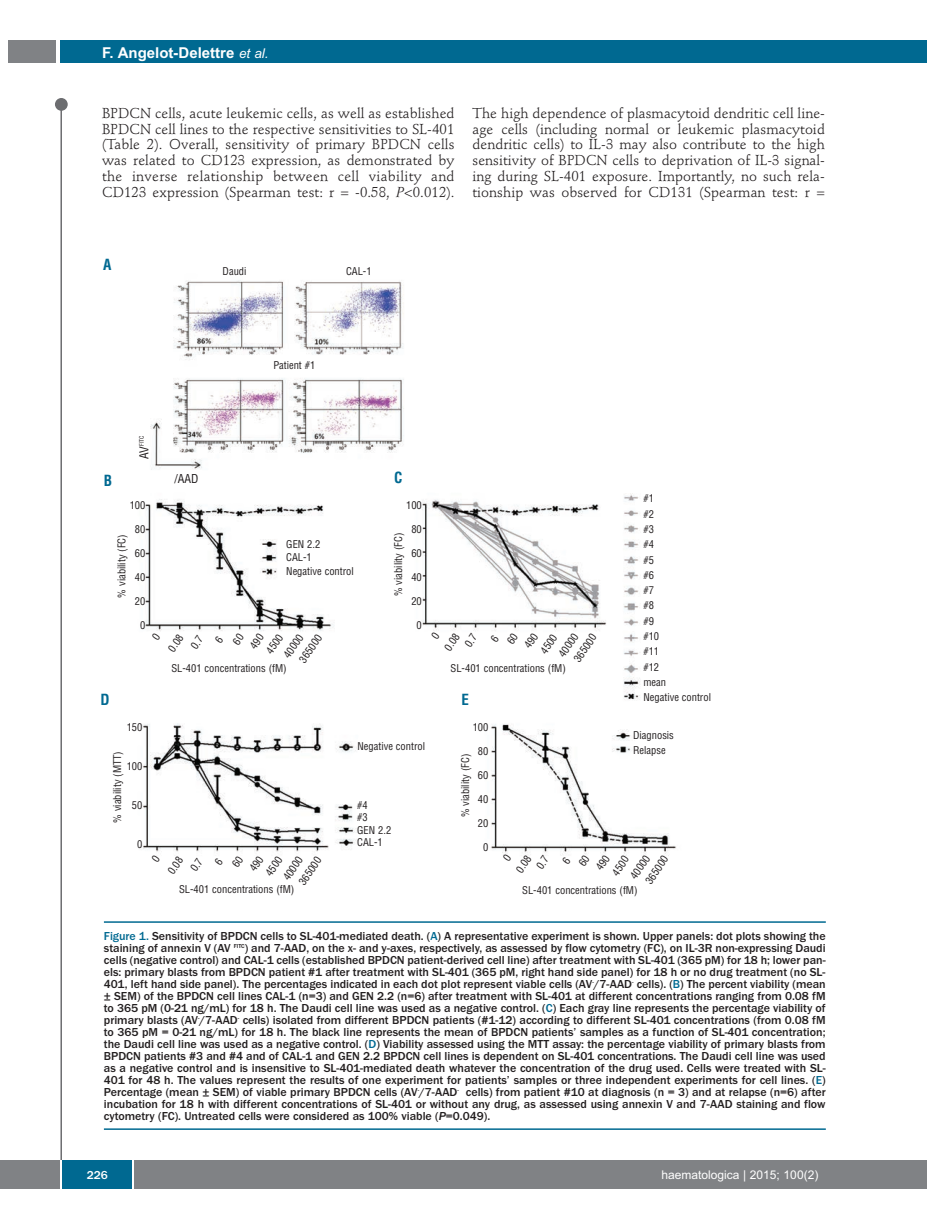
<style>
.page{position:relative;width:927px;height:1225px;background:#fff}
.page>*{position:absolute;margin:0;border:0;box-sizing:border-box;transform-origin:0 0}
.t1{font:700 15px "Arial";color:#fff}
.t2{font:700 condensed 15px "Helvetica";color:#006991}
.t3{font:14.25px/15.9px "Stempel Schneidler";letter-spacing:.005em;color:#231f20;text-align:justify}
.t4{font:500 12px/12px "Franklin Gothic";color:#231f20;text-align:justify}
.t5{font:12px "Arial";color:#fff}
.t6{font:condensed 12px "Helvetica";color:#231f20}
.t7{font:500 12px "Franklin Gothic";color:#fff}
.t8{font:condensed 10.5px/15.3px "Helvetica";color:#231f20}
.t9{font:condensed 6px "Helvetica";color:#231f20}
.s1{font-weight:400;font-style:italic;font-size:13.5px}
.s2{font-style:italic}
.s3{font-size:12px}
.s4{color:#006991}
</style>
<div class="page">
<div style="left:911px;top:40px;width:16px;height:22px;background:#006991"></div>
<div style="left:910px;top:1160px;width:17px;height:28px;background:#808285"></div>
<div style="left:55px;top:98px;width:13px;height:13px;background:#6c6d70;border-radius:50%"></div>
<hr style="left:60px;top:101px;width:2px;height:1061px;background:#6c6d70">
<div style="left:60px;top:40px;width:852px;height:22px;background:#006991"></div>
<div style="left:9px;top:40px;width:47px;height:22px;background:#808285"></div>
<div style="left:0;top:1160px;width:911px;height:28px;background:#808285"></div>
<div style="left:62px;top:1160px;width:71px;height:28px;background:#006991"></div>
<hr style="left:60px;top:1160px;width:2px;height:28px;background:#fff">
<svg style="left:133px;top:1160px;width:1px;height:28px"></svg>
<img style="left:139px;top:280px;width:537px;height:576px">
<hr style="left:104px;top:921px;width:722px;height:1px;background:#006991">
<hr style="left:104px;top:1128px;width:722px;height:2px;background:#006991">
<svg style="left:190px;top:635px;width:14px;height:14px"></svg>
<svg style="left:215px;top:635px;width:9px;height:8px"></svg>
<svg style="left:232px;top:633px;width:32px;height:17px"></svg>
<svg style="left:464px;top:633px;width:14px;height:14px"></svg>
<svg style="left:490px;top:634px;width:9px;height:8px"></svg>
<svg style="left:506px;top:632px;width:12px;height:13px"></svg>
<svg style="left:524px;top:632px;width:15px;height:17px"></svg>
<svg style="left:536px;top:855px;width:13px;height:1px"></svg>
<svg style="left:578px;top:854px;width:32px;height:2px"></svg>
<svg style="left:232px;top:855px;width:32px;height:1px"></svg>
<p class="t1" style="left:102px;top:44px;width:168px">F. Angelot-Delettre <span class="s1">et al.</span></p>
<p class="t3" style="left:102px;top:106px;width:354px">BPDCN cells, acute leukemic cells, as well as established BPDCN cell lines to the respective sensitivities to SL-401 (Table 2). Overall, sensitivity of primary BPDCN cells was related to CD123 expression, as demonstrated by the inverse relationship between cell viability and CD123 expression (Spearman test: r = -0.58, <span class="s2">P</span>&lt;0.012).</p>
<p class="t3" style="left:472px;top:106px;width:354px">The high dependence of plasmacytoid dendritic cell line&shy;age cells (including normal or leukemic plasmacytoid dendritic cells) to IL-3 may also contribute to the high sensitivity of BPDCN cells to deprivation of IL-3 signal&shy;ing during SL-401 exposure. Importantly, no such rela&shy;tionship was observed for CD131 (Spearman test: r =</p>
<p class="t2" style="left:103px;top:256px;width:10px">A</p>
<p class="t9" style="left:138px;top:459px;width:25px;rotate:-90deg"><span class="s3">AV</span>FITC</p>
<p class="t8" style="left:223px;top:263px;width:25px">Daudi</p>
<p class="t8" style="left:346px;top:264px;width:27px">CAL-1</p>
<p class="t8" style="left:273px;top:357px;width:43px">Patient #1</p>
<p class="t2" style="left:104px;top:472px;width:10px">B</p>
<p class="t2" style="left:394px;top:469px;width:10px">C</p>
<p class="t6" style="left:175px;top:472px;width:25px">/AAD</p>
<p class="t8" style="left:643px;top:491px;width:69px">#1<br>#2<br>#3<br>#4<br>#5<br>#6<br>#7<br>#8<br>#9<br>#10<br>#11<br>#12<br>mean<br>Negative control</p>
<p class="t8" style="left:633px;top:727px;width:42px">Diagnosis<br>Relapse</p>
<p class="t8" style="left:406px;top:497px;width:17px">100</p>
<p class="t8" style="left:411px;top:521px;width:12px">80</p>
<p class="t8" style="left:411px;top:545px;width:12px">60</p>
<p class="t8" style="left:411px;top:569px;width:12px">40</p>
<p class="t8" style="left:411px;top:593px;width:12px">20</p>
<p class="t8" style="left:417px;top:617px;width:7px">0</p>
<p class="t8" style="left:130px;top:498px;width:17px">100</p>
<p class="t8" style="left:135px;top:522px;width:12px">80</p>
<p class="t8" style="left:135px;top:546px;width:12px">60</p>
<p class="t8" style="left:135px;top:570px;width:12px">40</p>
<p class="t8" style="left:135px;top:594px;width:12px">20</p>
<p class="t8" style="left:140px;top:618px;width:7px">0</p>
<p class="t8" style="left:114px;top:597px;width:65px;rotate:-90deg">% viability (FC)</p>
<p class="t8" style="left:391px;top:596px;width:65px;rotate:-90deg">% viability (FC)</p>
<p class="t8" style="left:286px;top:537px;width:69px;line-height:13.5px">GEN 2.2<br>CAL-1<br>Negative control</p>
<p class="t8" style="left:426px;top:635px;width:20px;line-height:17.4px;rotate:-56deg">0<br>0.08</p>
<p class="t8" style="left:537px;top:648px;width:22px;rotate:-56deg">4500</p>
<p class="t8" style="left:555px;top:652px;width:28px;rotate:-56deg">40000</p>
<p class="t8" style="left:146px;top:634px;width:20px;line-height:20px;rotate:-56deg">0<br>0.08</p>
<p class="t8" style="left:262px;top:648px;width:22px;rotate:-56deg">4500</p>
<p class="t8" style="left:280px;top:652px;width:28px;rotate:-56deg">40000</p>
<p class="t8" style="left:570px;top:656px;width:33px;rotate:-56deg">365000</p>
<p class="t8" style="left:296px;top:657px;width:33px;rotate:-56deg">365000</p>
<p class="t8" style="left:451px;top:660px;width:117px">SL-401 concentrations (fM)</p>
<p class="t8" style="left:171px;top:661px;width:117px">SL-401 concentrations (fM)</p>
<p class="t2" style="left:101px;top:691px;width:11px">D</p>
<p class="t2" style="left:461px;top:691px;width:9px">E</p>
<p class="t8" style="left:127px;top:719px;width:17px">150</p>
<p class="t8" style="left:127px;top:758px;width:17px">100</p>
<p class="t8" style="left:132px;top:797px;width:12px">50</p>
<p class="t8" style="left:137px;top:836px;width:7px">0</p>
<p class="t8" style="left:473px;top:720px;width:17px">100</p>
<p class="t8" style="left:478px;top:744px;width:12px">80</p>
<p class="t8" style="left:478px;top:768px;width:12px">60</p>
<p class="t8" style="left:478px;top:792px;width:12px">40</p>
<p class="t8" style="left:478px;top:816px;width:12px">20</p>
<p class="t8" style="left:483px;top:840px;width:7px">0</p>
<p class="t8" style="left:358px;top:738px;width:69px">Negative control</p>
<p class="t8" style="left:110px;top:823px;width:73px;rotate:-90deg">% viability (MTT)</p>
<p class="t8" style="left:458px;top:817px;width:65px;rotate:-90deg">% viability (FC)</p>
<p class="t8" style="left:357px;top:800px;width:36px;line-height:12px">#4<br>#3<br>GEN 2.2<br>CAL-1</p>
<p class="t8" style="left:497px;top:857px;width:20px;line-height:17.4px;rotate:-56deg">0<br>0.08</p>
<p class="t8" style="left:608px;top:870px;width:22px;rotate:-56deg">4500</p>
<p class="t8" style="left:627px;top:874px;width:28px;rotate:-56deg">40000</p>
<p class="t8" style="left:642px;top:878px;width:33px;rotate:-56deg">365000</p>
<p class="t8" style="left:146px;top:856px;width:20px;line-height:20px;rotate:-56deg">0<br>0.08</p>
<p class="t8" style="left:262px;top:871px;width:22px;rotate:-56deg">4500</p>
<p class="t8" style="left:279px;top:875px;width:28px;rotate:-56deg">40000</p>
<p class="t8" style="left:295px;top:879px;width:33px;rotate:-56deg">365000</p>
<p class="t8" style="left:179px;top:881px;width:117px">SL-401 concentrations (fM)</p>
<p class="t8" style="left:522px;top:882px;width:117px">SL-401 concentrations (fM)</p>
<p class="t4" style="left:104px;top:929px;width:723px"><span class="s4">Figure 1.</span> Sensitivity of BPDCN cells to SL-401-mediated death. (<span class="s4">A</span>) A representative experiment is shown. Upper panels: dot plots showing the staining of annexin V (AV <sup>FITC</sup>) and 7-AAD, on the x- and y-axes, respectively, as assessed by flow cytometry (FC), on IL-3R non-expressing Daudi cells (negative control) and CAL-1 cells (established BPDCN patient-derived cell line) after treatment with SL-401 (365 pM) for 18 h; lower pan&shy;els: primary blasts from BPDCN patient #1 after treatment with SL-401 (365 pM, right hand side panel) for 18 h or no drug treatment (no SL-401, left hand side panel). The percentages indicated in each dot plot represent viable cells (AV<sup>-</sup>/7-AAD<sup>-</sup> cells). (<span class="s4">B</span>) The percent viability (mean ± SEM) of the BPDCN cell lines CAL-1 (n=3) and GEN 2.2 (n=6) after treatment with SL-401 at different concentrations ranging from 0.08 fM to 365 pM (0-21 ng/mL) for 18 h. The Daudi cell line was used as a negative control. (<span class="s4">C</span>) Each gray line represents the percentage viability of primary blasts (AV<sup>-</sup>/7-AAD<sup>-</sup> cells) isolated from different BPDCN patients (#1-12) according to different SL-401 concentrations (from 0.08 fM to 365 pM = 0-21 ng/mL) for 18 h. The black line represents the mean of BPDCN patients’ samples as a function of SL-401 concentration; the Daudi cell line was used as a negative control. (<span class="s4">D</span>) Viability assessed using the MTT assay: the percentage viability of primary blasts from BPDCN patients #3 and #4 and of CAL-1 and GEN 2.2 BPDCN cell lines is dependent on SL-401 concentrations. The Daudi cell line was used as a negative control and is insensitive to SL-401-mediated death whatever the concentration of the drug used. Cells were treated with SL-401 for 48 h. The values represent the results of one experiment for patients’ samples or three independent experiments for cell lines. (<span class="s4">E</span>)<br>Percentage (mean ± SEM) of viable primary BPDCN cells (AV<sup>-</sup>/7-AAD<sup>-</sup> cells) from patient #10 at diagnosis (n = 3) and at relapse (n=6) after incubation for 18 h with different concentrations of SL-401 or without any drug, as assessed using annexin V and 7-AAD staining and flow cytometry (FC). Untreated cells were considered as 100% viable (<span class="s2">P</span>=0.049).</p>
<p class="t7" style="left:87px;top:1167px;width:23px">226</p>
<p class="t5" style="left:661px;top:1167px;width:158px">haematologica | 2015; 100(2)</p>
</div>
